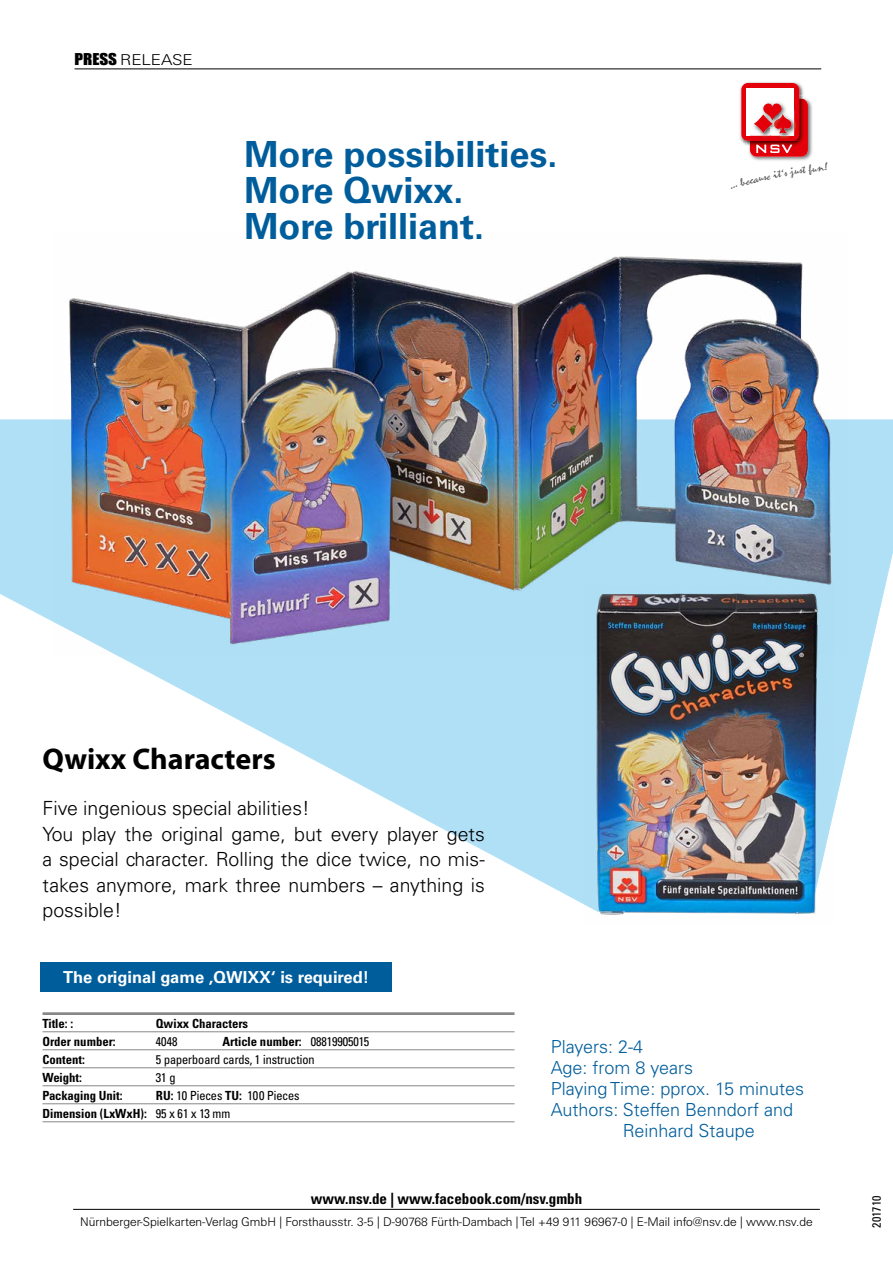
<style>
.page{position:relative;width:893px;height:1263px;background:#fff}
.page>*{position:absolute;margin:0;border:0;box-sizing:border-box;transform-origin:0 0}
.t1{font:700 36px/36px "Univers CE";color:#005d9c}
.t2{font:700 30px "Myriad Pro";color:#000}
.t3{font:300 19.5px/25.5px "Univers CE";color:#000}
.t4{font:300 18px "Univers CE";color:#005d9c}
.t5{font:700 16.5px "Univers CE";color:#fff}
.t6{font:700 condensed 15px "Univers";color:#000}
.t7{font:300 15px "Univers S";letter-spacing:-.01em;color:#000;scale:1.14 1}
.t8{font:700 condensed 12.6px "Univers S";color:#000}
.t9{font:condensed 12.6px/18px "Univers S";color:#000}
.t10{font:300 12px "Univers S";color:#000}
.t11{font:condensed 12px "Univers";color:#000}
.s1{font-family:"Impact";font-weight:400}
.s2{font-weight:400}
.s3{font-weight:700}
</style>
<div class="page">
<hr style="left:73px;top:1209px;width:747px;height:1px;background:#000">
<hr style="left:75px;top:69px;width:746px;height:1px;background:#000">
<svg style="left:0;top:419px;width:893px;height:486px"></svg>
<img style="left:53px;top:256px;width:795px;height:399px">
<img style="left:584px;top:585px;width:249px;height:330px">
<div style="left:40px;top:962px;width:352px;height:30px;background:#005d9c"></div>
<img style="left:749px;top:98px;width:63px;height:63px">
<div style="left:750px;top:99px;width:58px;height:58px;background:#e3000b;border-radius:7px"></div>
<img style="left:740px;top:82px;width:64px;height:63px">
<img style="left:750px;top:99px;width:55px;height:47px">
<div style="left:741px;top:83px;width:58px;height:58px;background:#e3000b;border-radius:7px"></div>
<div style="left:746px;top:88px;width:48px;height:48px;background:#fff"></div>
<img style="left:750px;top:124px;width:6px;height:12px">
<img style="left:766px;top:102px;width:16px;height:2px">
<svg style="left:756px;top:104px;width:42px;height:49px"></svg>
<hr style="left:43px;top:1012px;width:471px;height:3px;background:#868786">
<hr style="left:43px;top:1031px;width:471px;height:1px;background:#868786">
<hr style="left:43px;top:1049px;width:471px;height:1px;background:#868786">
<hr style="left:43px;top:1067px;width:471px;height:1px;background:#868786">
<hr style="left:43px;top:1085px;width:471px;height:1px;background:#868786">
<hr style="left:43px;top:1103px;width:471px;height:1px;background:#868786">
<hr style="left:43px;top:1121px;width:471px;height:1px;background:#868786">
<p class="t7" style="left:75px;top:51px;width:105px"><span class="s1">PRESS</span> RELEASE</p>
<h1 class="t1" style="left:244px;top:137px;width:314px">More possibilities.<br>More Qwixx.<br>More brilliant.</h1>
<h2 class="t2" style="left:43px;top:739px;width:235px">Qwixx Characters</h2>
<p class="t3" style="left:43px;top:796px;width:444px">Five ingenious special abilities!<br>You play the original game, but every player gets a special character. Rolling the dice twice, no mis&shy;takes anymore, mark three numbers – anything is possible!</p>
<p class="t5" style="left:63px;top:968px;width:308px">The original game ‚QWIXX‘ is required!</p>
<p class="t8" style="left:43px;top:1016px;width:32px">Title: :</p>
<p class="t8" style="left:156px;top:1016px;width:94px">Qwixx Characters</p>
<p class="t8" style="left:43px;top:1034px;width:75px">Order number:</p>
<p class="t9" style="left:156px;top:1032px;width:23px">4048</p>
<p class="t8" style="left:223px;top:1034px;width:148px">Article number: <span class="s2">08819905015</span></p>
<p class="t8" style="left:43px;top:1052px;width:44px">Content:</p>
<p class="t9" style="left:156px;top:1050px;width:160px">5 paperboard cards, 1 instruction</p>
<p class="t8" style="left:43px;top:1070px;width:41px">Weight:</p>
<p class="t9" style="left:156px;top:1068px;width:21px">31 g</p>
<p class="t8" style="left:43px;top:1088px;width:81px">Packaging Unit:</p>
<p class="t9" style="left:43px;top:1086px;width:259px;text-indent:113px"><span class="s3">RU:</span> 10 Pieces <span class="s3">TU:</span> 100 Pieces<br><span class="s3">Dimension (LxWxH):</span> 95 x 61 x 13 mm</p>
<p class="t4" style="left:551px;top:1036px;width:94px">Players: 2-4</p>
<p class="t4" style="left:551px;top:1057px;width:144px">Age: from 8 years</p>
<p class="t4" style="left:551px;top:1078px;width:255px">Playing Time: pprox. 15 minutes</p>
<p class="t4" style="left:551px;top:1099px;width:244px">Authors: Steffen Benndorf and</p>
<p class="t4" style="left:623px;top:1120px;width:134px">Reinhard Staupe</p>
<p class="t6" style="left:311px;top:1189px;width:273px">www.nsv.de | www.facebook.com/nsv.gmbh</p>
<p class="t10" style="left:80px;top:1214px;width:734px">Nürnberger-Spielkarten-Verlag GmbH | Forsthausstr. 3-5 | D-90768 Fürth-Dambach | Tel +49 911 96967-0 | E-Mail info@nsv.de | www.nsv.de</p>
<p class="t11" style="left:869px;top:1228px;width:33px;rotate:-90deg">201710</p>
</div>
